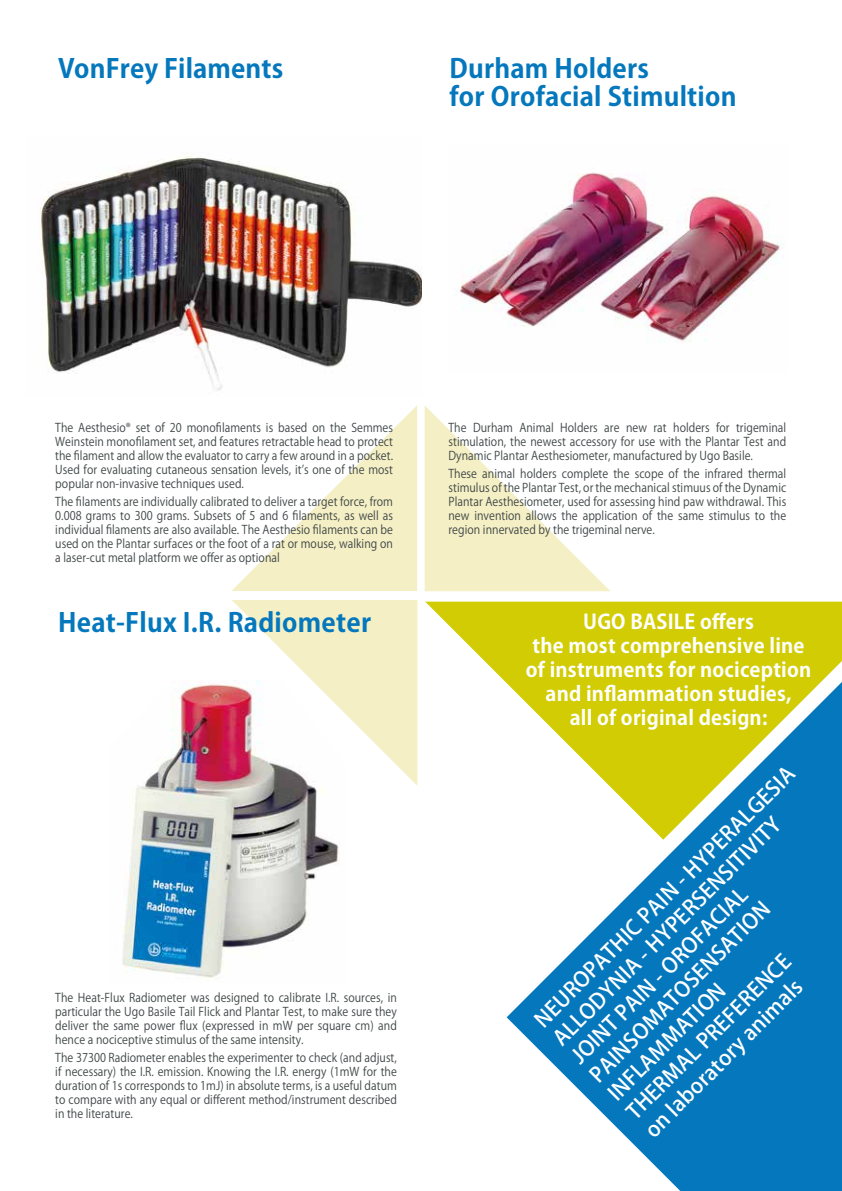
<style>
.page{position:relative;width:842px;height:1191px;background:#fff}
.page>*{position:absolute;margin:0;border:0;box-sizing:border-box;transform-origin:0 0}
.t1{font:700 26px/28px "Koz Go Pro";letter-spacing:.01em;color:#0578bd}
.t2{font:500 21px/26px "Koz Go Pro";color:#fff}
.t3{font:700 20px/24px "Koz Go Pro";letter-spacing:.01em;color:#fff;text-align:center}
.t4{font:12px/14px "Koz Go Pro";letter-spacing:.005em;color:#3e4545;text-align:justify;scale:.9 1}
</style>
<div class="page">
<svg style="left:231px;top:405px;width:186px;height:186px"></svg>
<svg style="left:425px;top:406px;width:185px;height:185px"></svg>
<svg style="left:232px;top:600px;width:185px;height:185px"></svg>
<svg style="left:425px;top:601px;width:417px;height:83px;background:#d6d120"></svg>
<img style="left:39px;top:156px;width:382px;height:235px">
<img style="left:460px;top:172px;width:324px;height:170px">
<img style="left:122px;top:680px;width:223px;height:298px">
<svg style="left:507px;top:682px;width:335px;height:509px;fill:#0578bd"></svg>
<h1 class="t1" style="left:58px;top:56px;width:227px">VonFrey Filaments</h1>
<h1 class="t1" style="left:449px;top:56px;width:289px">Durham Holders<br>for Orofacial Stimultion</h1>
<p class="t4" style="left:55px;top:421px;width:377px">The Aesthesio® set of 20 monofilaments is based on the Semmes Weinstein monofilament set, and features retractable head to protect the filament and allow the evaluator to carry a few around in a pocket.<br>Used for evaluating cutaneous sensation levels, it’s one of the most popular non-invasive techniques used.</p>
<p class="t4" style="left:55px;top:495px;width:377px">The filaments are individually calibrated to deliver a target force, from 0.008 grams to 300 grams. Subsets of 5 and 6 filaments, as well as individual filaments are also available. The Aesthesio filaments can be used on the Plantar surfaces or the foot of a rat or mouse, walking on a laser-cut metal platform we offer as optional</p>
<h1 class="t1" style="left:58px;top:610px;width:314px">Heat-Flux I.R. Radiometer</h1>
<p class="t4" style="left:55px;top:991px;width:381px">The Heat-Flux Radiometer was designed to calibrate I.R. sources, in particular the Ugo Basile Tail Flick and Plantar Test, to make sure they deliver the same power flux (expressed in mW per square cm) and hence a nociceptive stimulus of the same intensity.</p>
<p class="t4" style="left:55px;top:1051px;width:381px">The 37300 Radiometer enables the experimenter to check (and adjust, if necessary) the I.R. emission. Knowing the I.R. energy (1mW for the duration of 1s corresponds to 1mJ) in absolute terms, is a useful datum to compare with any equal or different method/instrument described in the literature.</p>
<p class="t4" style="left:448px;top:421px;width:377px">The Durham Animal Holders are new rat holders for trigeminal stimulation, the newest accessory for use with the Plantar Test and Dynamic Plantar Aesthesiometer, manufactured by Ugo Basile.</p>
<p class="t4" style="left:448px;top:467px;width:377px">These animal holders complete the scope of the infrared thermal stimulus of the Plantar Test, or the mechanical stimuus of the Dynamic Plantar Aesthesiometer, used for assessing hind paw withdrawal. This new invention allows the application of the same stimulus to the region innervated by the trigeminal nerve.</p>
<h3 class="t3" style="left:526px;top:611px;width:287px">UGO BASILE offers<br>the most comprehensive line of instruments for nociception and inflammation studies,<br>all of original design:</h3>
<h2 class="t2" style="left:530px;top:1014px;width:359px;rotate:-45deg">NEUROPATHIC PAIN - HYPERALGESIA<br>ALLODYNIA - HYPERSENSITIVITY<br>JOINT PAIN - OROFACIAL<br>PAINSOMATOSENSATION<br>INFLAMMATION<br>THERMAL PREFERENCE<br>on laboratory animals</h2>
</div>
